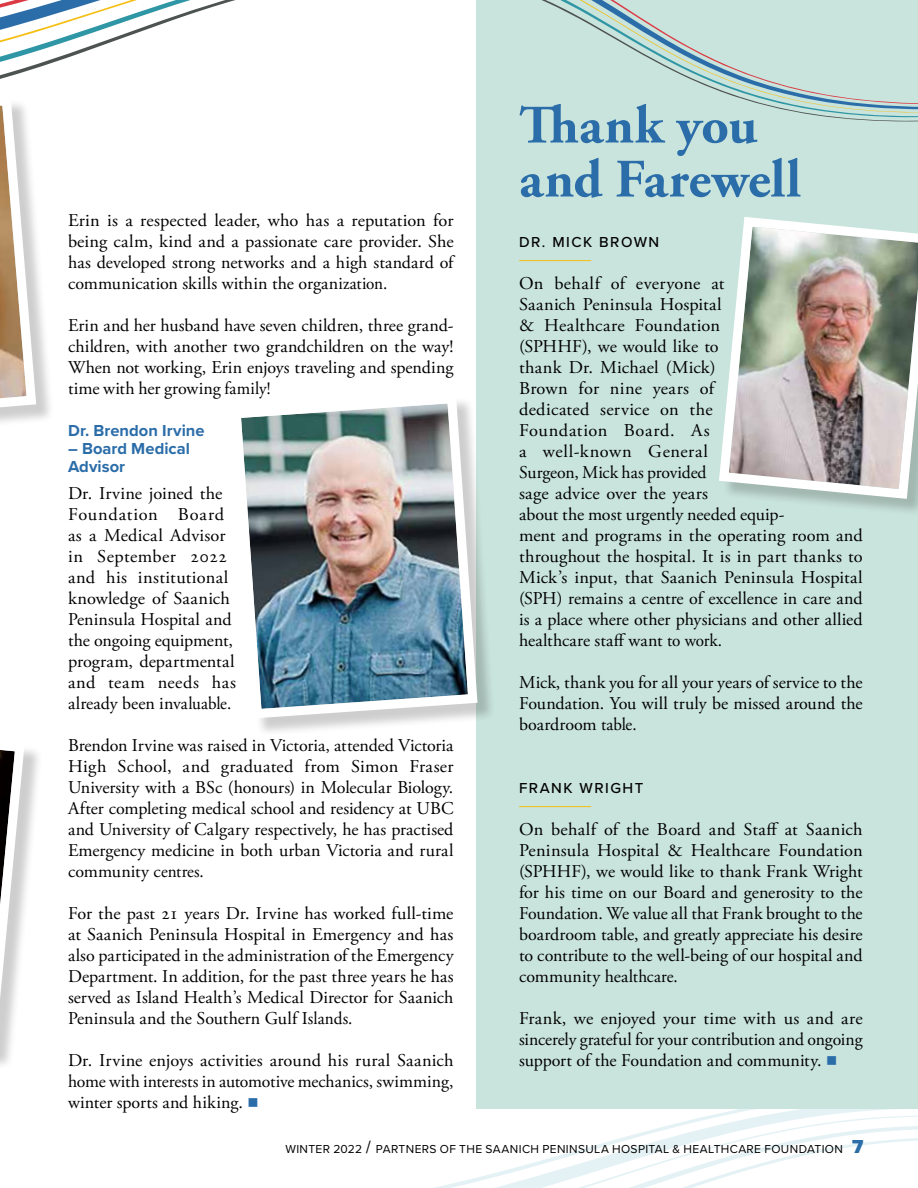
<style>
.page{position:relative;width:918px;height:1188px;background:#fff}
.page>*{position:absolute;margin:0;border:0;box-sizing:border-box;transform-origin:0 0}
.t1{font:700 54px/54px "Adobe Garamond Pro";color:#2b6da9}
.t2{font:18px/21px "Adobe Garamond Pro";letter-spacing:.005em;color:#000;text-align:justify}
.t3{font:700 16.5px/18px "Proxima Nova";color:#2b6da9}
.t4{font:500 15px "Proxima Nova";letter-spacing:.1em;color:#000}
.t5{font:12px "Proxima Nova";letter-spacing:.03em;color:#000}
.s1{color:#2b6da9}
.s2{font-family:"Adobe Garamond Pro";font-size:18px}
.s3{font-weight:900;font-size:19.5px;color:#2b6da9}
</style>
<div class="page">
<svg style="left:476px;top:1108px;width:442px;height:7px"></svg>
<svg style="left:672px;top:1115px;width:246px;height:10px"></svg>
<svg style="left:623px;top:1125px;width:295px;height:13px"></svg>
<svg style="left:434px;top:1138px;width:484px;height:50px"></svg>
<div style="left:476px;top:0;width:442px;height:1108px;background:#c9e4dc"></div>
<div style="left:0;top:724px;width:43px;height:345px;background:#000;opacity:.2"></div>
<svg style="left:0;top:724px;width:30px;height:332px"></svg>
<div style="left:0;top:99px;width:54px;height:342px;background:#000;opacity:.2"></div>
<svg style="left:0;top:121px;width:41px;height:307px"></svg>
<svg style="left:519px;top:260px;width:73px;height:1px"></svg>
<svg style="left:519px;top:806px;width:73px;height:1px"></svg>
<div style="left:234px;top:397px;width:262px;height:340px;background:#000;opacity:.2"></div>
<img style="left:234px;top:397px;width:248px;height:326px">
<div style="left:722px;top:220px;width:196px;height:297px;background:#000;opacity:.2"></div>
<img style="left:719px;top:217px;width:199px;height:287px">
<svg style="left:0;top:0;width:918px;height:121px"></svg>
<p class="t2" style="left:68px;top:211px;width:387px">Erin is a respected leader, who has a reputation for being calm, kind and a passionate care provider. She has developed strong networks and a high standard of communication skills within the organization.</p>
<p class="t2" style="left:68px;top:316px;width:387px">Erin and her husband have seven children, three grand&shy;children, with another two grandchildren on the way!<br>When not working, Erin enjoys traveling and spending time with her growing family!</p>
<p class="t3" style="left:68px;top:422px;width:138px">Dr. Brendon Irvine</p>
<p class="t3" style="left:68px;top:440px;width:123px">– Board Medical<br>Advisor</p>
<p class="t2" style="left:68px;top:484px;width:169px;text-align:left">Dr. Irvine joined the<br>Foundation Board as a Medical Advisor in September 2022 and his institutional knowledge of Saanich<br>Peninsula Hospital and the ongoing equipment, program, departmental and team needs has already been invaluable.</p>
<p class="t2" style="left:68px;top:736px;width:387px">Brendon Irvine was raised in Victoria, attended Victoria High School, and graduated from Simon Fraser University with a BSc (honours) in Molecular Biology.<br>After completing medical school and residency at UBC and University of Calgary respectively, he has practised Emergency medicine in both urban Victoria and rural community centres.</p>
<p class="t2" style="left:68px;top:904px;width:387px">For the past 21 years Dr. Irvine has worked full-time at Saanich Peninsula Hospital in Emergency and has also participated in the administration of the Emergency Department. In addition, for the past three years he has served as Island Health’s Medical Director for Saanich Peninsula and the Southern Gulf Islands.</p>
<p class="t2" style="left:68px;top:1051px;width:387px">Dr. Irvine enjoys activities around his rural Saanich home with interests in automotive mechanics, swimming, winter sports and hiking. <span class="s1">■</span></p>
<h1 class="t1" style="left:519px;top:99px;width:283px">Thank you and Farewell</h1>
<p class="t4" style="left:519px;top:231px;width:142px">DR. MICK BROWN</p>
<p class="t2" style="left:519px;top:274px;width:345px;text-align:left">On behalf of everyone at<br>Saanich Peninsula Hospital<br>&amp; Healthcare Foundation<br>(SPHHF), we would like to<br>thank Dr. Michael (Mick)<br>Brown for nine years of<br>dedicated service on the<br>Foundation Board. As<br>a well-known General<br>Surgeon, Mick has provided<br>sage advice over the years<br>about the most urgently needed equip-<br>ment and programs in the operating room and throughout the hospital. It is in part thanks to<br>Mick’s input, that Saanich Peninsula Hospital (SPH) remains a centre of excellence in care and is a place where other physicians and other allied healthcare staff want to work.</p>
<p class="t2" style="left:519px;top:673px;width:345px">Mick, thank you for all your years of service to the Foundation. You will truly be missed around the boardroom table.</p>
<p class="t4" style="left:519px;top:777px;width:126px">FRANK WRIGHT</p>
<p class="t2" style="left:519px;top:820px;width:345px">On behalf of the Board and Staff at Saanich Peninsula Hospital &amp; Healthcare Foundation (SPHHF), we would like to thank Frank Wright for his time on our Board and generosity to the Foundation. We value all that Frank brought to the boardroom table, and greatly appreciate his desire to contribute to the well-being of our hospital and community healthcare.</p>
<p class="t2" style="left:519px;top:1009px;width:345px">Frank, we enjoyed your time with us and are sincerely grateful for your contribution and ongoing support of the Foundation and community. <span class="s1">■</span></p>
<p class="t5" style="left:285px;top:1140px;width:19px">WINTER</p>
<p class="t5" style="left:333px;top:1140px;width:531px">2022 <span class="s2">/</span> PARTNERS OF THE SAANICH PENINSULA HOSPITAL &amp; HEALTHCARE FOUNDATION <span class="s3">7</span></p>
</div>
